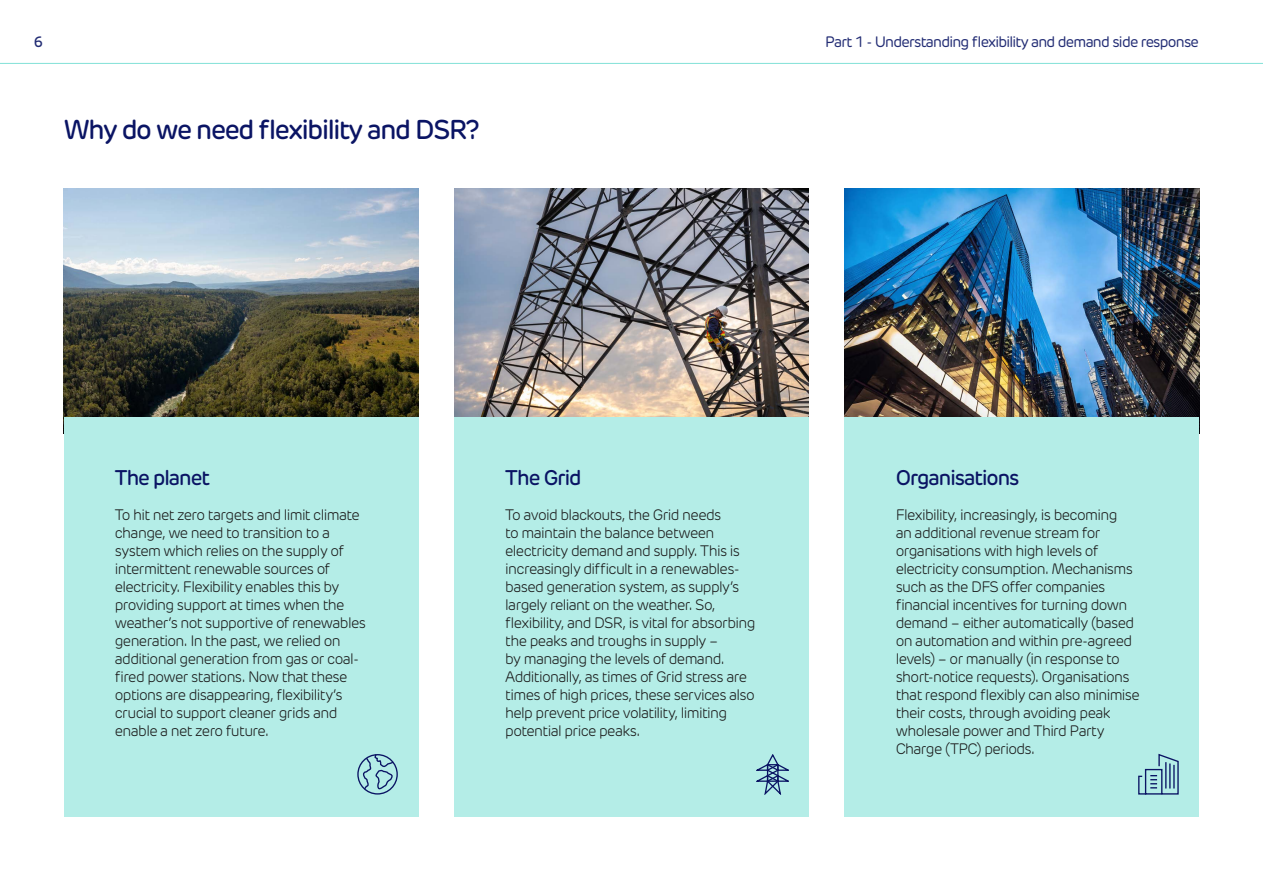
<style>
.page{position:relative;width:1263px;height:893px;background:#fff}
.page>*{position:absolute;margin:0;border:0;box-sizing:border-box;transform-origin:0 0}
.t1{font:500 27px "New Rubrik";letter-spacing:-.05em;color:#0a1464}
.t2{font:500 21px "New Rubrik";letter-spacing:-.05em;color:#0a1464}
.t3{font:300 15px/18px "New Rubrik";letter-spacing:-.04em;color:#1a1a1a}
.t4{font:15px "New Rubrik";letter-spacing:-.05em;color:#222c74}
.t5{font:500 15px "New Rubrik";color:#222c74}
</style>
<div class="page">
<hr style="left:0;top:63px;width:1263px;height:1px;background:#82e1d7">
<img style="left:64px;top:188px;width:354px;height:230px">
<img style="left:454px;top:188px;width:355px;height:230px">
<img style="left:845px;top:188px;width:354px;height:230px">
<div style="left:64px;top:418px;width:354px;height:399px;background:#b4ede7"></div>
<div style="left:454px;top:418px;width:355px;height:399px;background:#b4ede7"></div>
<div style="left:845px;top:418px;width:354px;height:399px;background:#b4ede7"></div>
<svg style="left:756px;top:754px;width:33px;height:40px"></svg>
<div style="left:767px;top:764px;width:11px;height:18px;border:1px solid #0a1464"></div>
<svg style="left:362px;top:754px;width:33px;height:37px"></svg>
<div style="left:357px;top:754px;width:41px;height:41px;border:1px solid #0a1464;border-radius:50%"></div>
<svg style="left:1138px;top:753px;width:41px;height:42px"></svg>
<hr style="left:1173px;top:765px;width:2px;height:23px;background:#0a1464">
<p class="t5" style="left:34px;top:32px;width:11px">6</p>
<p class="t4" style="left:825px;top:32px;width:375px">Part 1 - Understanding flexibility and demand side response</p>
<h1 class="t1" style="left:64px;top:113px;width:417px">Why do we need flexibility and DSR?</h1>
<h2 class="t2" style="left:115px;top:465px;width:97px">The planet</h2>
<p class="t3" style="left:115px;top:506px;width:253px">To hit net zero targets and limit climate change, we need to transition to a system which relies on the supply of intermittent renewable sources of electricity. Flexibility enables this by providing support at times when the weather’s not supportive of renewables generation. In the past, we relied on additional generation from gas or coal&shy;fired power stations. Now that these options are disappearing, flexibility’s crucial to support cleaner grids and enable a net zero future.</p>
<h2 class="t2" style="left:505px;top:465px;width:78px">The Grid</h2>
<p class="t3" style="left:505px;top:506px;width:252px">To avoid blackouts, the Grid needs<br>to maintain the balance between electricity demand and supply. This is increasingly difficult in a renewables&shy;based generation system, as supply’s largely reliant on the weather. So, flexibility, and DSR, is vital for absorbing the peaks and troughs in supply –<br>by managing the levels of demand.<br>Additionally, as times of Grid stress are times of high prices, these services also help prevent price volatility, limiting potential price peaks.</p>
<h2 class="t2" style="left:896px;top:465px;width:125px">Organisations</h2>
<p class="t3" style="left:896px;top:506px;width:246px">Flexibility, increasingly, is becoming<br>an additional revenue stream for organisations with high levels of electricity consumption. Mechanisms such as the DFS offer companies financial incentives for turning down demand – either automatically (based on automation and within pre-agreed levels) – or manually (in response to short-notice requests). Organisations that respond flexibly can also minimise their costs, through avoiding peak wholesale power and Third Party Charge (TPC) periods.</p>
</div>
